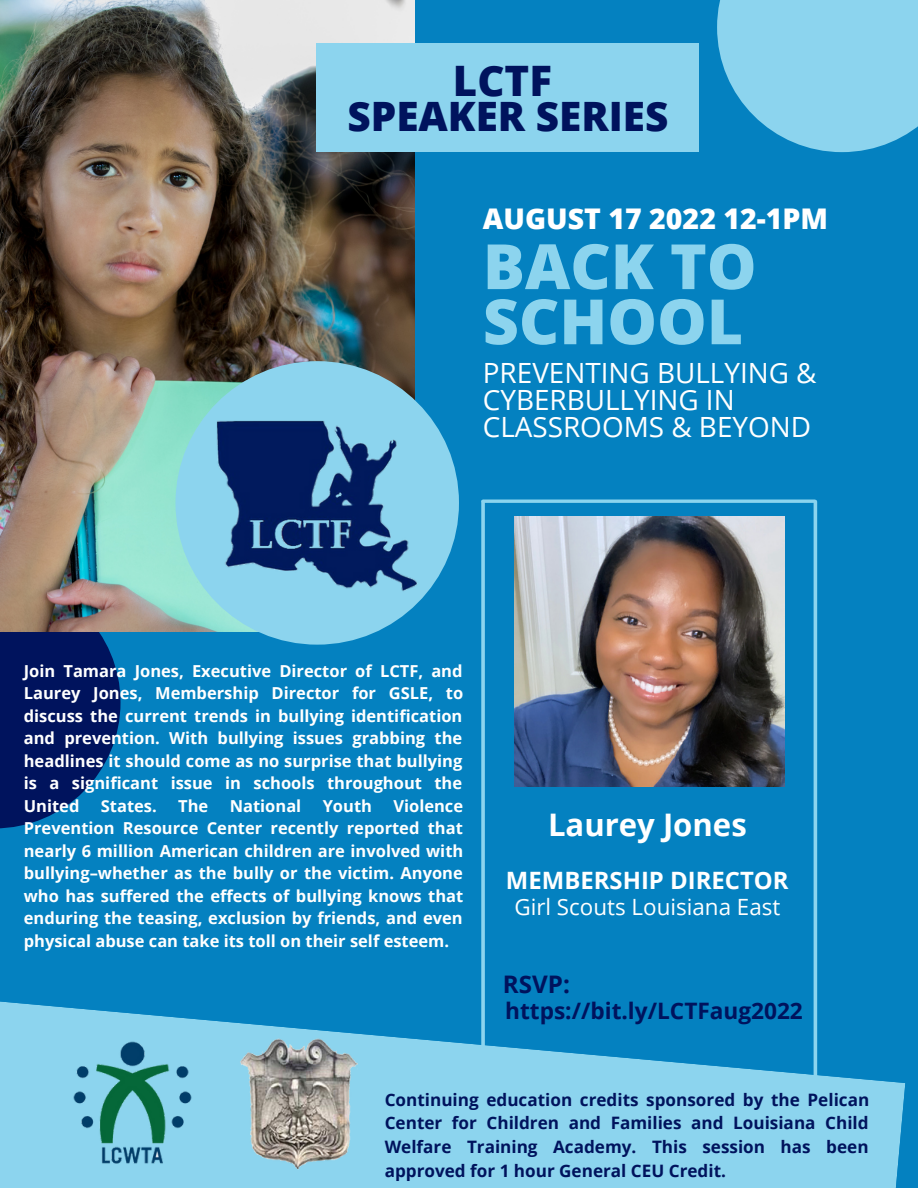
<style>
.page{position:relative;width:918px;height:1188px;background:#0481c0}
.page>*{position:absolute;margin:0;border:0;box-sizing:border-box;transform-origin:0 0}
.t1{font:800 62.4px/55.2px "Open Sans";color:#8cd4ee}
.t2{font:800 42px "Open Sans";color:#00135d}
.t3{font:800 40.5px "Open Sans";color:#00135d}
.t4{font:700 31.05px "Open Sans";color:#fff}
.t5{font:800 28.5px "Open Sans";color:#fff}
.t6{font:27.9px/27px "Open Sans";color:#fff}
.t7{font:700 24.15px "Open Sans";color:#00135d}
.t8{font:700 23.85px "Open Sans";color:#fff}
.t9{font:700 22.65px "Open Sans";color:#00135d}
.t10{font:22.35px "Open Sans";color:#fff}
.t11{font:700 17.1px/23.7px "Open Sans";color:#00135d;text-align:justify}
.t12{font:700 16.5px/22.5px "Open Sans";color:#fff;text-align:justify}
</style>
<div class="page">
<svg style="left:0;top:631px;width:121px;height:197px"></svg>
<svg style="left:717px;top:0;width:201px;height:152px;background:#7ac9e7"></svg>
<img style="left:0;top:0;width:415px;height:631px">
<svg style="left:0;top:998px;width:905px;height:190px;fill:#8cd4ee"></svg>
<div style="left:316px;top:44px;width:383px;height:108px;background:#8cd4ee"></div>
<div style="left:269px;top:457px;width:195px;height:195px;background:#0481c0;border-radius:50%"></div>
<div style="left:175px;top:361px;width:284px;height:284px;background:#8cd4ee;border-radius:50%"></div>
<img style="left:216px;top:420px;width:201px;height:171px">
<img style="left:56px;top:1028px;width:153px;height:150px">
<img style="left:238px;top:1037px;width:119px;height:133px">
<hr style="left:483px;top:500px;width:332px;height:3px;background:#8cd4ee">
<svg style="left:481px;top:501px;width:4px;height:636px;background:#80cce9"></svg>
<hr style="left:814px;top:502px;width:3px;height:653px;background:#8cd4ee">
<img style="left:514px;top:517px;width:270px;height:270px">
<h2 class="t2" style="left:453px;top:51px;width:101px">LCTF</h2>
<h3 class="t3" style="left:347px;top:88px;width:323px">SPEAKER SERIES</h3>
<h3 class="t5" style="left:483px;top:198px;width:347px">AUGUST 17 2022 12-1PM</h3>
<h1 class="t1" style="left:483px;top:237px;width:275px">BACK TO<br>SCHOOL</h1>
<h3 class="t6" style="left:483px;top:359px;width:335px">PREVENTING BULLYING &amp;<br>CYBERBULLYING IN<br>CLASSROOMS &amp; BEYOND</h3>
<p class="t12" style="left:24px;top:659px;width:441px">Join Tamara Jones, Executive Director of LCTF, and Laurey Jones, Membership Director for GSLE, to discuss the current trends in bullying identification and prevention. With bullying issues grabbing the headlines it should come as no surprise that bullying is a significant issue in schools throughout the United</p>
<p class="t12" style="left:24px;top:794px;width:441px;text-indent:370px">Violence Prevention Resource Center recently reported that nearly 6 million American children are involved with bullying–whether as the bully or the victim. Anyone who has suffered the effects of bullying knows that enduring the teasing, exclusion by friends, and even physical abuse can take its toll on their self esteem.</p>
<p class="t12" style="left:101px;top:794px;width:57px">States.</p>
<p class="t12" style="left:178px;top:794px;width:32px">The</p>
<p class="t12" style="left:230px;top:794px;width:73px">National</p>
<p class="t12" style="left:323px;top:794px;width:51px">Youth</p>
<h3 class="t4" style="left:548px;top:803px;width:200px">Laurey Jones</h3>
<h3 class="t8" style="left:506px;top:863px;width:284px">MEMBERSHIP DIRECTOR</h3>
<h3 class="t10" style="left:514px;top:891px;width:268px">Girl Scouts Louisiana East</h3>
<h3 class="t7" style="left:503px;top:967px;width:68px">RSVP:</h3>
<h3 class="t9" style="left:505px;top:995px;width:299px">https://bit.ly/LCTFaug2022</h3>
<p class="t11" style="left:385px;top:1087px;width:486px">Continuing education credits sponsored by the Pelican Center for Children and Families and Louisiana Child Welfare Training Academy. This session has been approved for 1 hour General CEU Credit.</p>
</div>
